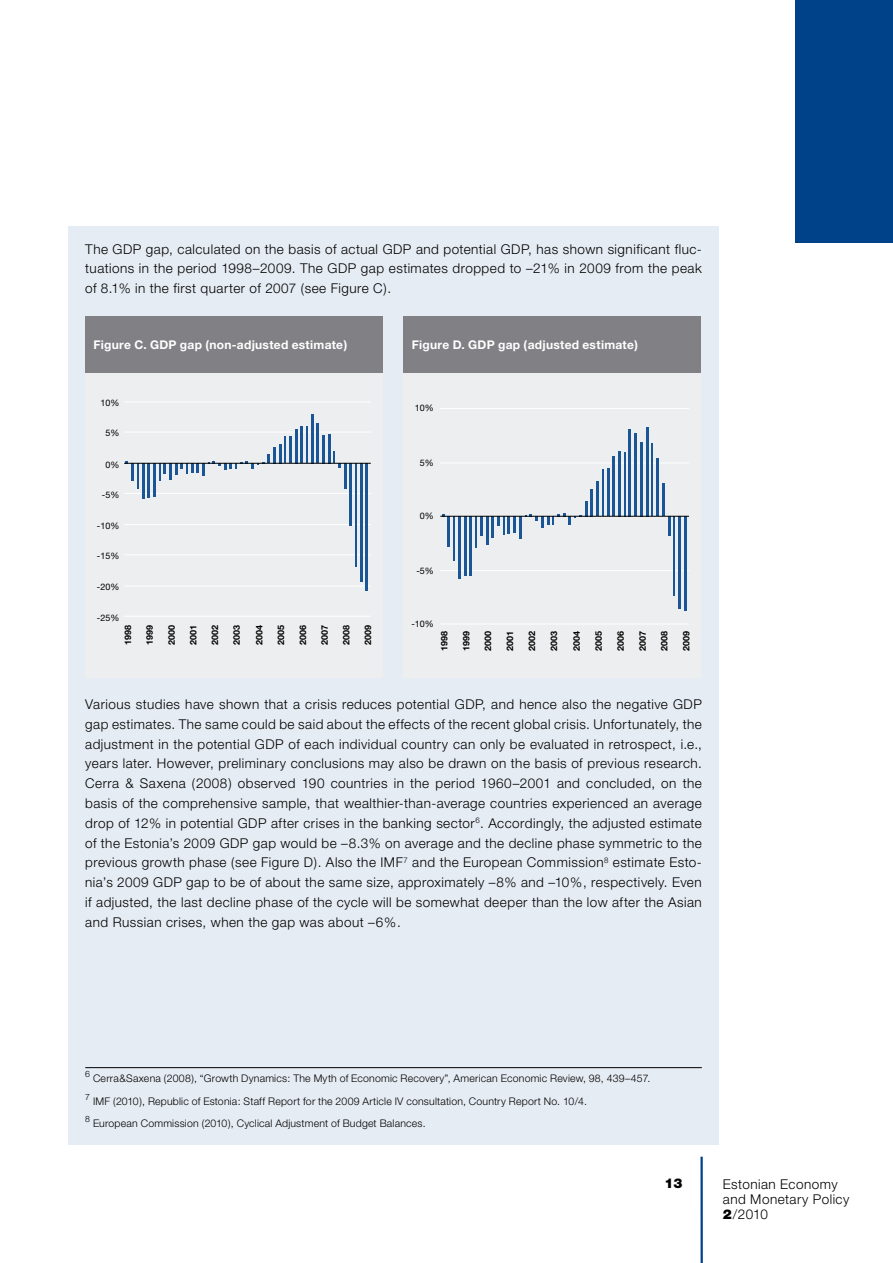
<style>
.page{position:relative;width:893px;height:1263px;background:#fff}
.page>*{position:absolute;margin:0;border:0;box-sizing:border-box;transform-origin:0 0}
.t1{font:300 13.5px/19.8px "Helvetica Neue";letter-spacing:.035em;color:#000;text-align:justify}
.t2{font:900 13.5px "Helvetica Neue";color:#000}
.t3{font:700 12px "Helvetica Neue";letter-spacing:.02em;color:#fff}
.t4{font:300 10.5px "Helvetica Neue";letter-spacing:.02em;color:#000}
.t5{font:700 9px "Helvetica Neue";color:#000}
.t6{font:9px "Helvetica Neue";color:#000}
.t7{font:300 8.7px "Helvetica Neue";color:#000}
.s1{font-weight:900}
</style>
<div class="page">
<div style="left:795px;top:0;width:98px;height:242px;background:#004289"></div>
<hr style="left:700px;top:1157px;width:3px;height:106px;background:#004289">
<div style="left:68px;top:226px;width:651px;height:918px;background:#e6ecf3"></div>
<hr style="left:85px;top:1067px;width:617px;height:1px;background:#000">
<div style="left:85px;top:375px;width:298px;height:298px;background:#edeeef"></div>
<hr style="left:125px;top:616px;width:245px;height:1px;background:#fff">
<hr style="left:125px;top:586px;width:245px;height:1px;background:#fff">
<hr style="left:125px;top:554px;width:245px;height:1px;background:#fff">
<hr style="left:125px;top:524px;width:245px;height:1px;background:#fff">
<hr style="left:125px;top:493px;width:245px;height:1px;background:#fff">
<hr style="left:125px;top:432px;width:245px;height:1px;background:#fff">
<hr style="left:125px;top:401px;width:245px;height:1px;background:#fff">
<hr style="left:131px;top:463px;width:3px;height:17px;background:#1a5595">
<hr style="left:137px;top:463px;width:2px;height:26px;background:#1a5595">
<hr style="left:142px;top:463px;width:2px;height:36px;background:#1a5595">
<hr style="left:147px;top:463px;width:3px;height:35px;background:#1a5595">
<hr style="left:153px;top:463px;width:3px;height:34px;background:#1a5595">
<svg style="left:159px;top:464px;width:7px;height:16px"></svg>
<hr style="left:169px;top:463px;width:3px;height:16px;background:#1a5595">
<svg style="left:175px;top:455px;width:95px;height:21px"></svg>
<hr style="left:273px;top:447px;width:3px;height:16px;background:#1a5595">
<svg style="left:279px;top:444px;width:2px;height:19px"></svg>
<hr style="left:284px;top:436px;width:2px;height:27px;background:#1a5595">
<hr style="left:289px;top:436px;width:3px;height:27px;background:#1a5595">
<hr style="left:295px;top:429px;width:3px;height:34px;background:#1a5595">
<hr style="left:300px;top:427px;width:3px;height:36px;background:#1a5595">
<hr style="left:306px;top:427px;width:2px;height:36px;background:#1a5595">
<hr style="left:311px;top:414px;width:3px;height:49px;background:#1a5595">
<hr style="left:316px;top:423px;width:3px;height:40px;background:#1a5595">
<hr style="left:322px;top:435px;width:3px;height:28px;background:#1a5595">
<hr style="left:328px;top:434px;width:3px;height:29px;background:#1a5595">
<svg style="left:333px;top:451px;width:8px;height:17px"></svg>
<hr style="left:344px;top:463px;width:3px;height:26px;background:#1a5595">
<hr style="left:349px;top:463px;width:3px;height:63px;background:#1a5595">
<hr style="left:355px;top:463px;width:2px;height:104px;background:#1a5595">
<hr style="left:360px;top:463px;width:3px;height:119px;background:#1a5595">
<hr style="left:366px;top:463px;width:2px;height:127px;background:#1a5595">
<hr style="left:125px;top:463px;width:245px;height:1px;background:#000">
<div style="left:85px;top:316px;width:298px;height:56px;background:#818084"></div>
<div style="left:403px;top:375px;width:298px;height:298px;background:#edeeef"></div>
<hr style="left:441px;top:624px;width:247px;height:1px;background:#fff">
<hr style="left:441px;top:570px;width:247px;height:1px;background:#fff">
<hr style="left:441px;top:462px;width:247px;height:1px;background:#fff">
<hr style="left:441px;top:408px;width:247px;height:1px;background:#fff">
<hr style="left:447px;top:516px;width:3px;height:31px;background:#1a5595">
<hr style="left:453px;top:516px;width:2px;height:45px;background:#1a5595">
<hr style="left:458px;top:516px;width:3px;height:62px;background:#1a5595">
<hr style="left:464px;top:516px;width:3px;height:60px;background:#1a5595">
<hr style="left:469px;top:516px;width:3px;height:60px;background:#1a5595">
<hr style="left:475px;top:516px;width:2px;height:32px;background:#1a5595">
<hr style="left:480px;top:516px;width:3px;height:20px;background:#1a5595">
<hr style="left:486px;top:516px;width:2px;height:28px;background:#1a5595">
<hr style="left:491px;top:516px;width:3px;height:22px;background:#1a5595">
<svg style="left:497px;top:517px;width:8px;height:18px"></svg>
<hr style="left:507px;top:516px;width:3px;height:18px;background:#1a5595">
<hr style="left:513px;top:516px;width:3px;height:17px;background:#1a5595">
<hr style="left:519px;top:516px;width:3px;height:23px;background:#1a5595">
<svg style="left:525px;top:501px;width:62px;height:27px"></svg>
<hr style="left:590px;top:489px;width:3px;height:27px;background:#1a5595">
<hr style="left:596px;top:481px;width:3px;height:35px;background:#1a5595">
<hr style="left:602px;top:469px;width:2px;height:47px;background:#1a5595">
<hr style="left:607px;top:468px;width:2px;height:48px;background:#1a5595">
<hr style="left:612px;top:456px;width:3px;height:60px;background:#1a5595">
<hr style="left:618px;top:451px;width:3px;height:65px;background:#1a5595">
<hr style="left:624px;top:452px;width:2px;height:64px;background:#1a5595">
<hr style="left:628px;top:429px;width:3px;height:87px;background:#1a5595">
<hr style="left:634px;top:433px;width:3px;height:83px;background:#1a5595">
<hr style="left:640px;top:442px;width:3px;height:74px;background:#1a5595">
<hr style="left:646px;top:427px;width:2px;height:89px;background:#1a5595">
<hr style="left:651px;top:443px;width:2px;height:73px;background:#1a5595">
<hr style="left:656px;top:459px;width:3px;height:57px;background:#1a5595">
<hr style="left:662px;top:484px;width:3px;height:32px;background:#1a5595">
<hr style="left:668px;top:516px;width:2px;height:20px;background:#1a5595">
<hr style="left:673px;top:516px;width:2px;height:80px;background:#1a5595">
<hr style="left:678px;top:516px;width:3px;height:93px;background:#1a5595">
<hr style="left:684px;top:516px;width:3px;height:95px;background:#1a5595">
<hr style="left:441px;top:516px;width:247px;height:1px;background:#000">
<div style="left:403px;top:316px;width:298px;height:56px;background:#818084"></div>
<p class="t1" style="left:85px;top:238px;width:618px">The GDP gap, calculated on the basis of actual GDP and potential GDP, has shown significant fluc&shy;tuations in the period 1998–2009. The GDP gap estimates dropped to –21% in 2009 from the peak of 8.1% in the first quarter of 2007 (see Figure C).</p>
<p class="t3" style="left:94px;top:337px;width:255px">Figure C. GDP gap (non-adjusted estimate)</p>
<p class="t6" style="left:100px;top:398px;width:21px">10%</p>
<p class="t6" style="left:105px;top:428px;width:16px">5%</p>
<p class="t6" style="left:105px;top:459px;width:16px">0%</p>
<p class="t6" style="left:102px;top:489px;width:19px">-5%</p>
<p class="t6" style="left:97px;top:520px;width:24px">-10%</p>
<p class="t6" style="left:97px;top:550px;width:24px">-15%</p>
<p class="t6" style="left:97px;top:582px;width:24px">-20%</p>
<p class="t6" style="left:97px;top:612px;width:24px">-25%</p>
<p class="t5" style="left:122px;top:645px;width:22px;rotate:-90deg">1998</p>
<p class="t5" style="left:144px;top:645px;width:22px;rotate:-90deg">1999</p>
<p class="t5" style="left:166px;top:645px;width:22px;rotate:-90deg">2000</p>
<p class="t5" style="left:188px;top:645px;width:22px;rotate:-90deg">2001</p>
<p class="t5" style="left:209px;top:645px;width:22px;rotate:-90deg">2002</p>
<p class="t5" style="left:231px;top:645px;width:22px;rotate:-90deg">2003</p>
<p class="t5" style="left:254px;top:645px;width:22px;rotate:-90deg">2004</p>
<p class="t5" style="left:276px;top:645px;width:22px;rotate:-90deg">2005</p>
<p class="t5" style="left:297px;top:645px;width:22px;rotate:-90deg">2006</p>
<p class="t5" style="left:319px;top:645px;width:22px;rotate:-90deg">2007</p>
<p class="t5" style="left:341px;top:645px;width:22px;rotate:-90deg">2008</p>
<p class="t5" style="left:362px;top:645px;width:22px;rotate:-90deg">2009</p>
<p class="t3" style="left:412px;top:337px;width:228px">Figure D. GDP gap (adjusted estimate)</p>
<p class="t6" style="left:415px;top:403px;width:21px">10%</p>
<p class="t6" style="left:420px;top:457px;width:16px">5%</p>
<p class="t6" style="left:420px;top:510px;width:16px">0%</p>
<p class="t6" style="left:416px;top:565px;width:19px">-5%</p>
<p class="t6" style="left:411px;top:618px;width:24px">-10%</p>
<p class="t5" style="left:439px;top:651px;width:22px;rotate:-90deg">1998</p>
<p class="t5" style="left:461px;top:651px;width:22px;rotate:-90deg">1999</p>
<p class="t5" style="left:482px;top:651px;width:22px;rotate:-90deg">2000</p>
<p class="t5" style="left:504px;top:651px;width:22px;rotate:-90deg">2001</p>
<p class="t5" style="left:526px;top:651px;width:22px;rotate:-90deg">2002</p>
<p class="t5" style="left:548px;top:651px;width:22px;rotate:-90deg">2003</p>
<p class="t5" style="left:571px;top:651px;width:22px;rotate:-90deg">2004</p>
<p class="t5" style="left:593px;top:651px;width:22px;rotate:-90deg">2005</p>
<p class="t5" style="left:615px;top:651px;width:22px;rotate:-90deg">2006</p>
<p class="t5" style="left:637px;top:651px;width:22px;rotate:-90deg">2007</p>
<p class="t5" style="left:659px;top:651px;width:22px;rotate:-90deg">2008</p>
<p class="t5" style="left:681px;top:651px;width:22px;rotate:-90deg">2009</p>
<p class="t1" style="left:85px;top:694px;width:618px">Various studies have shown that a crisis reduces potential GDP, and hence also the negative GDP gap estimates. The same could be said about the effects of the recent global crisis. Unfortunately, the adjustment in the potential GDP of each individual country can only be evaluated in retrospect, i.e., years later. However, preliminary conclusions may also be drawn on the basis of previous research.<br>Cerra &amp; Saxena (2008) observed 190 countries in the period 1960–2001 and concluded, on the basis of the comprehensive sample, that wealthier-than-average countries experienced an average drop of 12% in potential GDP after crises in the banking sector<sup>6</sup>. Accordingly, the adjusted estimate of the Estonia’s 2009 GDP gap would be –8.3% on average and the decline phase symmetric to the previous growth phase (see Figure D). Also the IMF<sup>7</sup> and the European Commission<sup>8</sup> estimate Esto&shy;nia’s 2009 GDP gap to be of about the same size, approximately –8% and –10%, respectively. Even if adjusted, the last decline phase of the cycle will be somewhat deeper than the low after the Asian and Russian crises, when the gap was about –6%.</p>
<p class="t7" style="left:85px;top:1068px;width:6px">6</p>
<p class="t4" style="left:93px;top:1072px;width:559px">Cerra&amp;Saxena (2008), “Growth Dynamics: The Myth of Economic Recovery”, American Economic Review, 98, 439–457.</p>
<p class="t7" style="left:85px;top:1091px;width:6px">7</p>
<p class="t4" style="left:93px;top:1094px;width:495px">IMF (2010), Republic of Estonia: Staff Report for the 2009 Article IV consultation, Country Report No. 10/4.</p>
<p class="t7" style="left:85px;top:1114px;width:6px">8</p>
<p class="t4" style="left:93px;top:1117px;width:334px">European Commission (2010), Cyclical Adjustment of Budget Balances.</p>
<p class="t2" style="left:664px;top:1175px;width:19px">13</p>
<p class="t1" style="left:723px;top:1176px;width:128px;line-height:15px;text-align:left">Estonian Economy and Monetary Policy<br><span class="s1">2</span>/2010</p>
</div>
